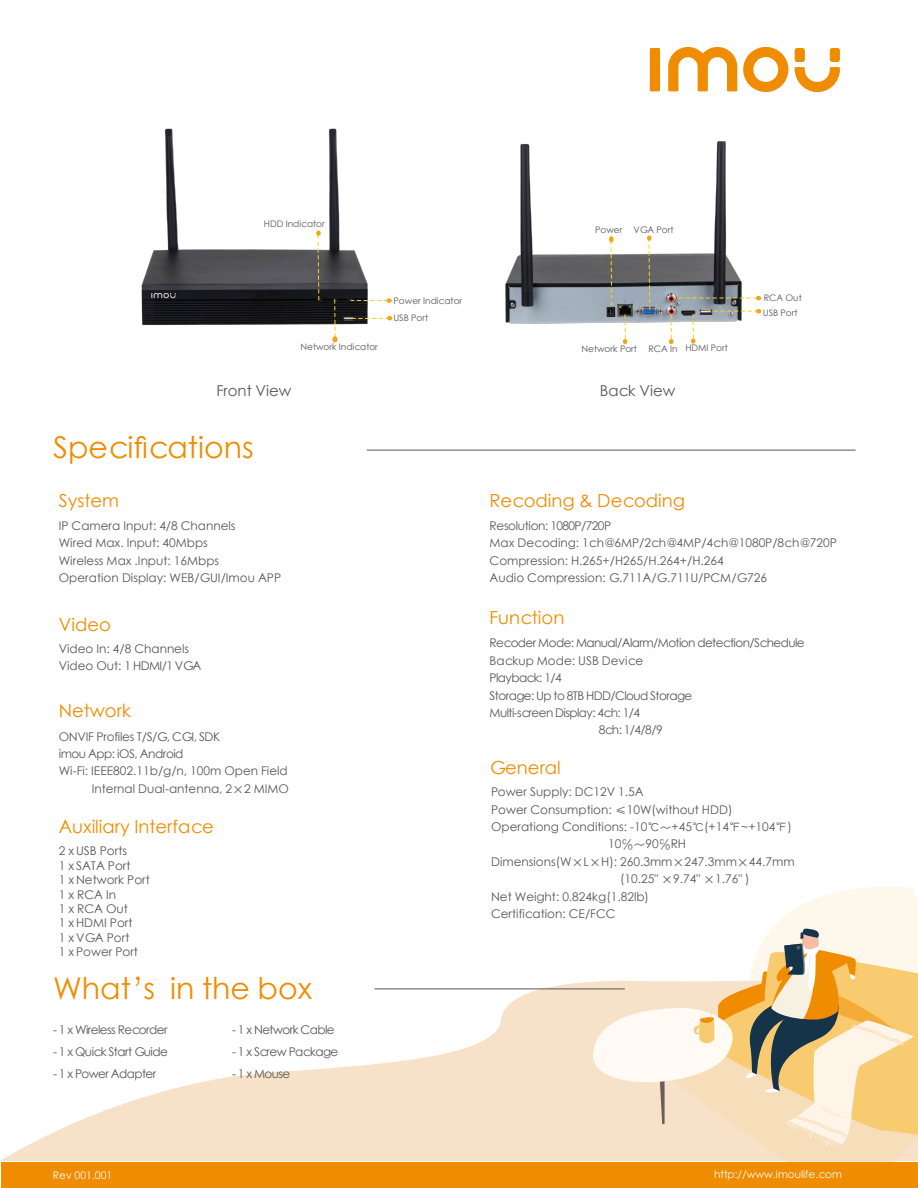
<style>
.page{position:relative;width:918px;height:1188px;background:#fff}
.page>*{position:absolute;margin:0;border:0;box-sizing:border-box;transform-origin:0 0}
.t1{font:30px "ST Xihei";color:#f08c00}
.t2{font:18px "ST Xihei";color:#f08c00}
.t3{font:15px "ST Xihei";color:#595757}
.t4{font:12px/17.4px "ST Xihei";color:#595757}
.t5{font:12px "ST Xihei";letter-spacing:-.05em;color:#595757}
.t6{font:12px "ST Xihei";letter-spacing:-.02em;color:#595757}
.t7{font:12px "ST Xihei";letter-spacing:-.04em;color:#595757}
.t8{font:10.5px "ST Xihei";color:#fdfdfe}
.t9{font:9px "ST Xihei";color:#595757}
</style>
<div class="page">
<svg style="left:0;top:982px;width:590px;height:179px;fill:#f7e1c9"></svg>
<svg style="left:590px;top:887px;width:328px;height:274px"></svg>
<img style="left:505px;top:141px;width:237px;height:183px">
<img style="left:141px;top:128px;width:227px;height:197px">
<div style="left:2px;top:1162px;width:916px;height:26px;background:#f08c00"></div>
<hr style="left:374px;top:989px;width:251px;height:1px;background:#595757">
<svg style="left:687px;top:211px;width:6px;height:10px"></svg>
<svg style="left:351px;top:298px;width:41px;height:5px"></svg>
<svg style="left:332px;top:298px;width:6px;height:44px"></svg>
<svg style="left:647px;top:236px;width:5px;height:75px"></svg>
<svg style="left:623px;top:313px;width:4px;height:31px"></svg>
<svg style="left:691px;top:313px;width:4px;height:31px"></svg>
<div style="left:650px;top:48px;width:10px;height:43px;background:#f08c00"></div>
<svg style="left:743px;top:47px;width:45px;height:45px"></svg>
<div style="left:795px;top:48px;width:10px;height:14px;background:#f08c00;border-radius:3px"></div>
<div style="left:830px;top:48px;width:10px;height:14px;background:#f08c00;border-radius:3px"></div>
<svg style="left:795px;top:67px;width:45px;height:26px"></svg>
<svg style="left:668px;top:47px;width:69px;height:44px"></svg>
<svg style="left:707px;top:309px;width:54px;height:5px"></svg>
<svg style="left:316px;top:231px;width:5px;height:70px"></svg>
<svg style="left:351px;top:316px;width:41px;height:4px"></svg>
<svg style="left:609px;top:236px;width:5px;height:71px"></svg>
<svg style="left:669px;top:313px;width:4px;height:31px"></svg>
<svg style="left:673px;top:296px;width:88px;height:4px"></svg>
<hr style="left:367px;top:450px;width:489px;height:1px;background:#595757">
<p class="t9" style="left:264px;top:217px;width:62px">HDD Indicator</p>
<p class="t9" style="left:595px;top:223px;width:29px">Power</p>
<p class="t9" style="left:633px;top:223px;width:42px">VGA Port</p>
<p class="t9" style="left:300px;top:340px;width:79px">Network Indicator</p>
<p class="t9" style="left:394px;top:294px;width:70px">Power Indicator</p>
<p class="t9" style="left:393px;top:312px;width:36px">USB Port</p>
<p class="t9" style="left:582px;top:342px;width:57px">Network Port</p>
<p class="t9" style="left:648px;top:342px;width:31px">RCA In</p>
<p class="t9" style="left:685px;top:342px;width:44px">HDMI Port</p>
<p class="t3" style="left:216px;top:380px;width:76px">Front View</p>
<p class="t3" style="left:600px;top:380px;width:77px">Back View</p>
<p class="t9" style="left:764px;top:291px;width:40px">RCA Out</p>
<p class="t9" style="left:763px;top:307px;width:36px">USB Port</p>
<h1 class="t1" style="left:53px;top:426px;width:202px">Specifications</h1>
<h2 class="t2" style="left:59px;top:488px;width:62px">System</h2>
<p class="t4" style="left:59px;top:516px;width:224px">IP Camera Input: 4/8 Channels<br>Wired Max. Input: 40Mbps<br>Wireless Max .Input: 16Mbps<br>Operation Display: WEB/GUI/Imou APP</p>
<h2 class="t2" style="left:59px;top:611px;width:54px">Video</h2>
<p class="t4" style="left:59px;top:640px;width:144px">Video In: 4/8 Channels<br>Video Out: 1 HDMI/1 VGA</p>
<h2 class="t2" style="left:59px;top:697px;width:74px">Network</h2>
<p class="t6" style="left:59px;top:728px;width:163px">ONVIF Profiles T/S/G, CGI, SDK</p>
<p class="t7" style="left:59px;top:745px;width:126px">imou App: iOS, Android</p>
<p class="t4" style="left:59px;top:762px;width:230px">Wi-Fi: IEEE802.11b/g/n, 100m Open Field</p>
<p class="t4" style="left:92px;top:779px;width:199px">Internal Dual-antenna, 2×2 MIMO</p>
<h2 class="t2" style="left:59px;top:814px;width:157px">Auxiliary Interface</h2>
<p class="t4" style="left:59px;top:844px;width:93px;line-height:14.4px">2 x USB Ports<br>1 x SATA Port<br>1 x Network Port<br>1 x RCA In<br>1 x RCA Out<br>1 x HDMI Port<br>1 x VGA Port<br>1 x Power Port</p>
<h1 class="t1" style="left:53px;top:967px;width:260px">What’s in the box</h1>
<p class="t5" style="left:53px;top:1021px;width:116px">- 1 x Wireless Recorder</p>
<p class="t5" style="left:53px;top:1043px;width:116px">- 1 x Quick Start Guide</p>
<p class="t5" style="left:53px;top:1065px;width:105px">- 1 x Power Adapter</p>
<p class="t5" style="left:232px;top:1021px;width:104px">- 1 x Network Cable</p>
<p class="t5" style="left:232px;top:1043px;width:108px">- 1 x Screw Package</p>
<p class="t4" style="left:232px;top:1064px;width:60px">- 1 x Mouse</p>
<h2 class="t2" style="left:490px;top:488px;width:197px">Recoding &amp; Decoding</h2>
<p class="t4" style="left:490px;top:516px;width:349px">Resolution: 1080P/720P<br>Max Decoding: 1ch@6MP/2ch@4MP/4ch@1080P/8ch@720P Compression: H.265+/H265/H.264+/H.264<br>Audio Compression: G.711A/G.711U/PCM/G726</p>
<h2 class="t2" style="left:490px;top:604px;width:76px">Function</h2>
<p class="t5" style="left:490px;top:634px;width:317px">Recoder Mode: Manual/Alarm/Motion detection/Schedule</p>
<p class="t4" style="left:490px;top:651px;width:155px">Backup Mode: USB Device</p>
<p class="t5" style="left:490px;top:669px;width:74px">Playback: 1/4</p>
<p class="t5" style="left:490px;top:687px;width:204px">Storage: Up to 8TB HDD/Cloud Storage</p>
<p class="t5" style="left:490px;top:704px;width:152px">Multi-screen Display: 4ch: 1/4</p>
<p class="t4" style="left:599px;top:721px;width:66px">8ch: 1/4/8/9</p>
<h2 class="t2" style="left:490px;top:755px;width:73px">General</h2>
<p class="t4" style="left:491px;top:783px;width:154px">Power Supply: DC12V 1.5A</p>
<p class="t4" style="left:491px;top:800px;width:243px">Power Consumption: ≤10W(without HDD)</p>
<p class="t4" style="left:491px;top:818px;width:302px">Operationg Conditions: -10℃～+45℃(+14℉~+104℉)</p>
<p class="t4" style="left:608px;top:835px;width:80px">10℅～90℅RH</p>
<p class="t4" style="left:491px;top:853px;width:305px">Dimensions(W×L×H): 260.3mm×247.3mm×44.7mm</p>
<p class="t4" style="left:620px;top:870px;width:131px">(10.25" ×9.74" ×1.76" )</p>
<p class="t4" style="left:491px;top:887px;width:159px">Net Weight: 0.824kg(1.82lb)</p>
<p class="t4" style="left:491px;top:905px;width:126px">Certification: CE/FCC</p>
<p class="t8" style="left:53px;top:1168px;width:61px">Rev 001.001</p>
<p class="t8" style="left:714px;top:1167px;width:129px">http://www.imoulife.com</p>
</div>
